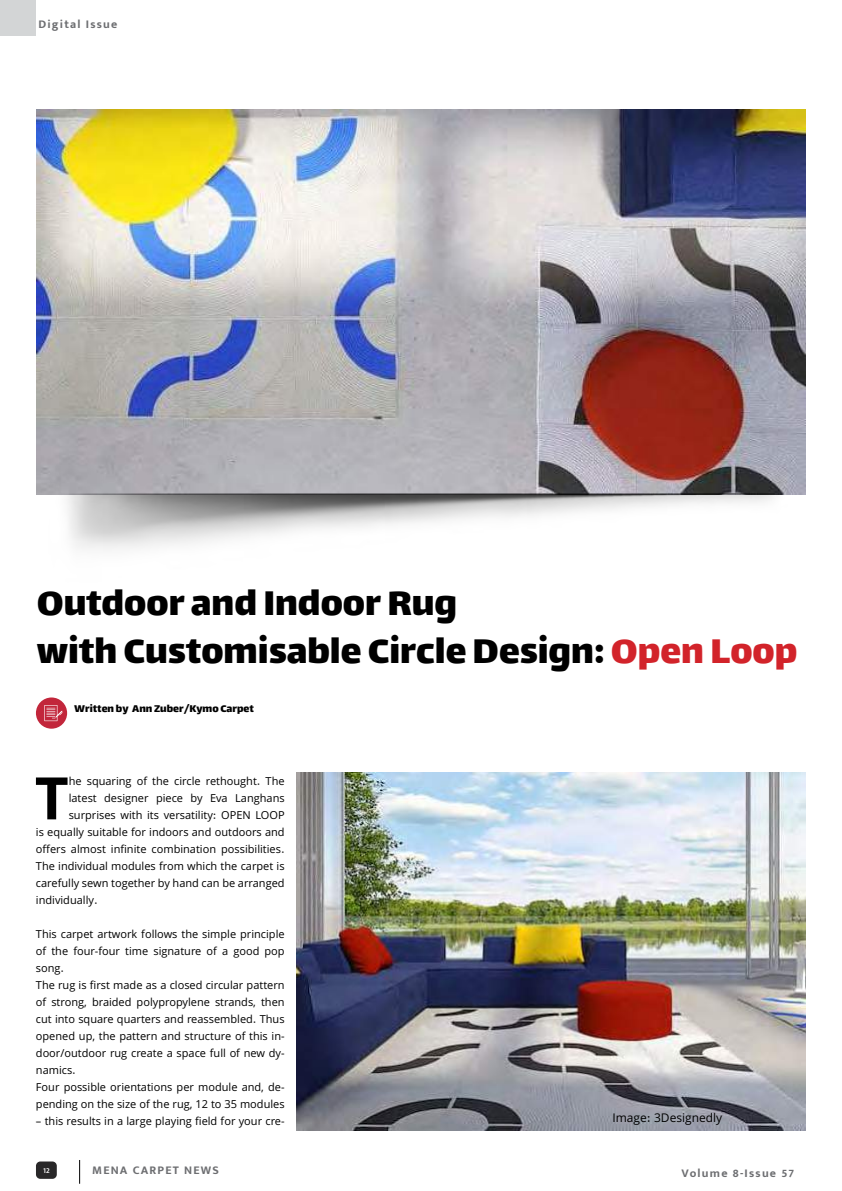
<style>
.page{position:relative;width:842px;height:1191px;background:#fff}
.page>*{position:absolute;margin:0;border:0;box-sizing:border-box;transform-origin:0 0}
.t1{font:700 58.6px "Sahel";color:#000}
.t2{font:42px/48px "Lalezar";color:#000}
.t3{font:700 12px "Mukta Mahee";letter-spacing:.1em;color:#6d6e71}
.t4{font:12px "Lalezar";color:#000}
.t5{font:12px "Sahel";color:#000}
.t6{font:11px/17px "Sahel";color:#000}
.t7{font:600 8px "Mukta Mahee";color:#fff}
.s1{color:#d2232a}
</style>
<div class="page">
<div style="left:0;top:0;width:36px;height:36px;background:#d3d5d6"></div>
<div style="left:36px;top:1161px;width:21px;height:17px;background:#292829;border-radius:4px"></div>
<svg style="left:79px;top:1160px;width:1px;height:23px"></svg>
<img style="left:36px;top:109px;width:770px;height:339px">
<img style="left:36px;top:448px;width:770px;height:102px">
<div style="left:36px;top:697px;width:31px;height:31px;background:#c2263b;border-radius:50%"></div>
<svg style="left:44px;top:705px;width:19px;height:16px"></svg>
<img style="left:297px;top:772px;width:509px;height:358px">
<p class="t3" style="left:38px;top:16px;width:81px">Digital Issue</p>
<h2 class="t2" style="left:37px;top:577px;width:762px">Outdoor and Indoor Rug<br>with Customisable Circle Design: <span class="s1">Open Loop</span></h2>
<p class="t4" style="left:74px;top:701px;width:181px">Written by Ann Zuber/Kymo Carpet</p>
<h1 class="t1" style="left:35px;top:765px;width:35px">T</h1>
<p class="t6" style="left:69px;top:773px;width:217px">he squaring of the circle rethought. The</p>
<p class="t6" style="left:69px;top:790px;width:217px">latest designer piece by Eva Langhans</p>
<p class="t6" style="left:69px;top:807px;width:217px">surprises with its versatility: OPEN LOOP</p>
<p class="t6" style="left:36px;top:824px;width:250px">is equally suitable for indoors and outdoors and</p>
<p class="t6" style="left:36px;top:841px;width:250px">offers almost infinite combination possibilities.</p>
<p class="t6" style="left:36px;top:858px;width:250px">The individual modules from which the carpet is</p>
<p class="t6" style="left:36px;top:875px;width:250px">carefully sewn together by hand can be arranged</p>
<p class="t6" style="left:36px;top:892px;width:63px">individually.</p>
<p class="t6" style="left:36px;top:926px;width:250px">This carpet artwork follows the simple principle of the four-four time signature of a good pop song.<br>The rug is first made as a closed circular pattern of strong, braided polypropylene strands, then cut into square quarters and reassembled. Thus opened up, the pattern and structure of this in&shy;door/outdoor rug create a space full of new dy&shy;namics.<br>Four possible orientations per module and, de&shy;pending on the size of the rug, 12 to 35 modules</p>
<p class="t6" style="left:36px;top:1113px;width:250px">– this results in a large playing field for your cre-</p>
<p class="t7" style="left:43px;top:1165px;width:8px">12</p>
<p class="t3" style="left:92px;top:1162px;width:128px">MENA CARPET NEWS</p>
<p class="t5" style="left:612px;top:1110px;width:111px">Image: 3Designedly</p>
<p class="t3" style="left:682px;top:1166px;width:114px">Volume 8-Issue 57</p>
</div>
